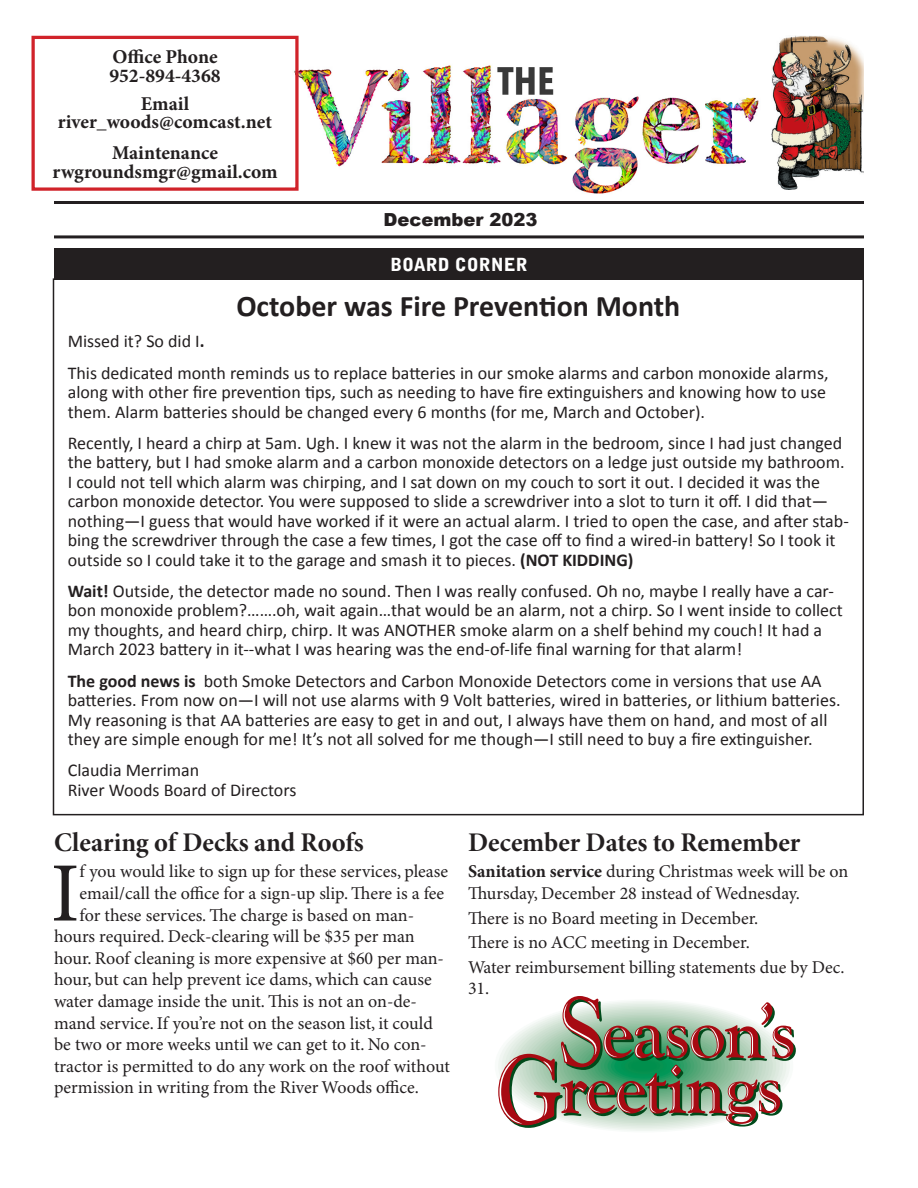
<style>
.page{position:relative;width:918px;height:1188px;background:#fff}
.page>*{position:absolute;margin:0;border:0;box-sizing:border-box;transform-origin:0 0}
.Lead_paragraph_Drop_Cap{font:84.45px "Minion Pro";color:#231f20}
.Board_corner{font:700 30px "Calibri";color:#231f20}
.Headline_Style{font:27px "Minion Pro Bold Subh";letter-spacing:-.005em;color:#231f20}
.t1{font:700 19.65px "Minion Pro";color:#231f20}
.Board_corner-2{font:18px/19.5px "Calibri";color:#231f20}
.Lead_paragraph_Drop_Cap-2{font:18px "Minion Pro";color:#231f20}
.Lead_paragraph{font:18px/21.6px "Minion Pro";color:#231f20}
.t2{font:900 18px "Arial";color:#231f20}
.t3{font:900 18px "Bell Gothic Std";color:#fff}
.s1{font-weight:700}
</style>
<div class="page">
<img style="left:294px;top:65px;width:493px;height:129px">
<img style="left:772px;top:36px;width:92px;height:153px">
<hr style="left:54px;top:201px;width:810px;height:3px;background:#231f20">
<hr style="left:54px;top:235px;width:810px;height:3px;background:#231f20">
<div style="left:54px;top:248px;width:810px;height:32px;background:#231f20"></div>
<div style="left:32px;top:36px;width:267px;height:155px;border:3px solid #d1232a"></div>
<svg style="left:498px;top:996px;width:298px;height:132px"></svg>
<p class="t1" style="left:112px;top:45px;width:107px">Office Phone</p>
<p class="t1" style="left:109px;top:64px;width:113px">952-894-4368</p>
<p class="t1" style="left:141px;top:92px;width:50px">Email</p>
<p class="t1" style="left:58px;top:110px;width:216px">river_woods@comcast.net</p>
<p class="t1" style="left:112px;top:141px;width:107px">Maintenance</p>
<p class="t1" style="left:52px;top:160px;width:227px">rwgroundsmgr@gmail.com</p>
<p class="t2" style="left:384px;top:207px;width:156px">December 2023</p>
<p class="t3" style="left:390px;top:254px;width:139px">BOARD CORNER</p>
<p class="Board_corner" style="left:236px;top:287px;width:446px">October was Fire Prevention Month</p>
<p class="Board_corner-2" style="left:68px;top:331px;width:138px">Missed it? So did I<span class="s1">.</span></p>
<p class="Board_corner-2" style="left:68px;top:362px;width:762px">This dedicated month reminds us to replace batteries in our smoke alarms and carbon monoxide alarms, along with other fire prevention tips, such as needing to have fire extinguishers and knowing how to use them. Alarm batteries should be changed every 6 months (for me, March and October).</p>
<p class="Board_corner-2" style="left:68px;top:433px;width:783px">Recently, I heard a chirp at 5am. Ugh. I knew it was not the alarm in the bedroom, since I had just changed the battery, but I had smoke alarm and a carbon monoxide detectors on a ledge just outside my bathroom.<br>I could not tell which alarm was chirping, and I sat down on my couch to sort it out. I decided it was the carbon monoxide detector. You were supposed to slide a screwdriver into a slot to turn it off. I did that— nothing—I guess that would have worked if it were an actual alarm. I tried to open the case, and after stab&shy;bing the screwdriver through the case a few times, I got the case off to find a wired-in battery! So I took it outside so I could take it to the garage and smash it to pieces. <span class="s1">(NOT KIDDING)</span></p>
<p class="Board_corner-2" style="left:68px;top:580px;width:777px"><span class="s1">Wait!</span> Outside, the detector made no sound. Then I was really confused. Oh no, maybe I really have a car&shy;bon monoxide problem?…….oh, wait again…that would be an alarm, not a chirp. So I went inside to collect my thoughts, and heard chirp, chirp. It was ANOTHER smoke alarm on a shelf behind my couch! It had a March 2023 battery in it--what I was hearing was the end-of-life final warning for that alarm!</p>
<p class="Board_corner-2" style="left:68px;top:670px;width:774px"><span class="s1">The good news is</span> both Smoke Detectors and Carbon Monoxide Detectors come in versions that use AA batteries. From now on—I will not use alarms with 9 Volt batteries, wired in batteries, or lithium batteries.<br>My reasoning is that AA batteries are easy to get in and out, I always have them on hand, and most of all they are simple enough for me! It’s not all solved for me though—I still need to buy a fire extinguisher.</p>
<p class="Board_corner-2" style="left:68px;top:760px;width:230px">Claudia Merriman<br>River Woods Board of Directors</p>
<p class="Headline_Style" style="left:54px;top:826px;width:311px">Clearing of Decks and Roofs</p>
<p class="Lead_paragraph_Drop_Cap" style="left:51px;top:843px;width:30px">I</p>
<p class="Lead_paragraph_Drop_Cap-2" style="left:80px;top:861px;width:370px">f you would like to sign up for these services, please</p>
<p class="Lead_paragraph_Drop_Cap-2" style="left:80px;top:882px;width:366px">email/call the office for a sign-up slip. There is a fee</p>
<p class="Lead_paragraph_Drop_Cap-2" style="left:80px;top:904px;width:336px">for these services. The charge is based on man-</p>
<p class="Lead_paragraph_Drop_Cap-2" style="left:54px;top:926px;width:362px">hours required. Deck-clearing will be $35 per man</p>
<p class="Lead_paragraph_Drop_Cap-2" style="left:54px;top:947px;width:392px">hour. Roof cleaning is more expensive at $60 per man-</p>
<p class="Lead_paragraph_Drop_Cap-2" style="left:54px;top:969px;width:379px">hour, but can help prevent ice dams, which can cause</p>
<p class="Lead_paragraph_Drop_Cap-2" style="left:54px;top:990px;width:365px">water damage inside the unit. This is not an on-de-</p>
<p class="Lead_paragraph_Drop_Cap-2" style="left:54px;top:1012px;width:380px">mand service. If you’re not on the season list, it could</p>
<p class="Lead_paragraph_Drop_Cap-2" style="left:54px;top:1034px;width:374px">be two or more weeks until we can get to it. No con-</p>
<p class="Lead_paragraph_Drop_Cap-2" style="left:54px;top:1055px;width:397px">tractor is permitted to do any work on the roof without</p>
<p class="Lead_paragraph_Drop_Cap-2" style="left:54px;top:1077px;width:366px">permission in writing from the River Woods office.</p>
<p class="Headline_Style" style="left:468px;top:826px;width:334px">December Dates to Remember</p>
<p class="Lead_paragraph" style="left:468px;top:862px;width:382px"><span class="s1">Sanitation service</span> during Christmas week will be on<br>Thursday, December 28 instead of Wednesday.</p>
<p class="Lead_paragraph" style="left:468px;top:908px;width:292px">There is no Board meeting in December.</p>
<p class="Lead_paragraph" style="left:468px;top:932px;width:283px">There is no ACC meeting in December.</p>
<p class="Lead_paragraph" style="left:468px;top:957px;width:378px">Water reimbursement billing statements due by Dec.<br>31.</p>
</div>
